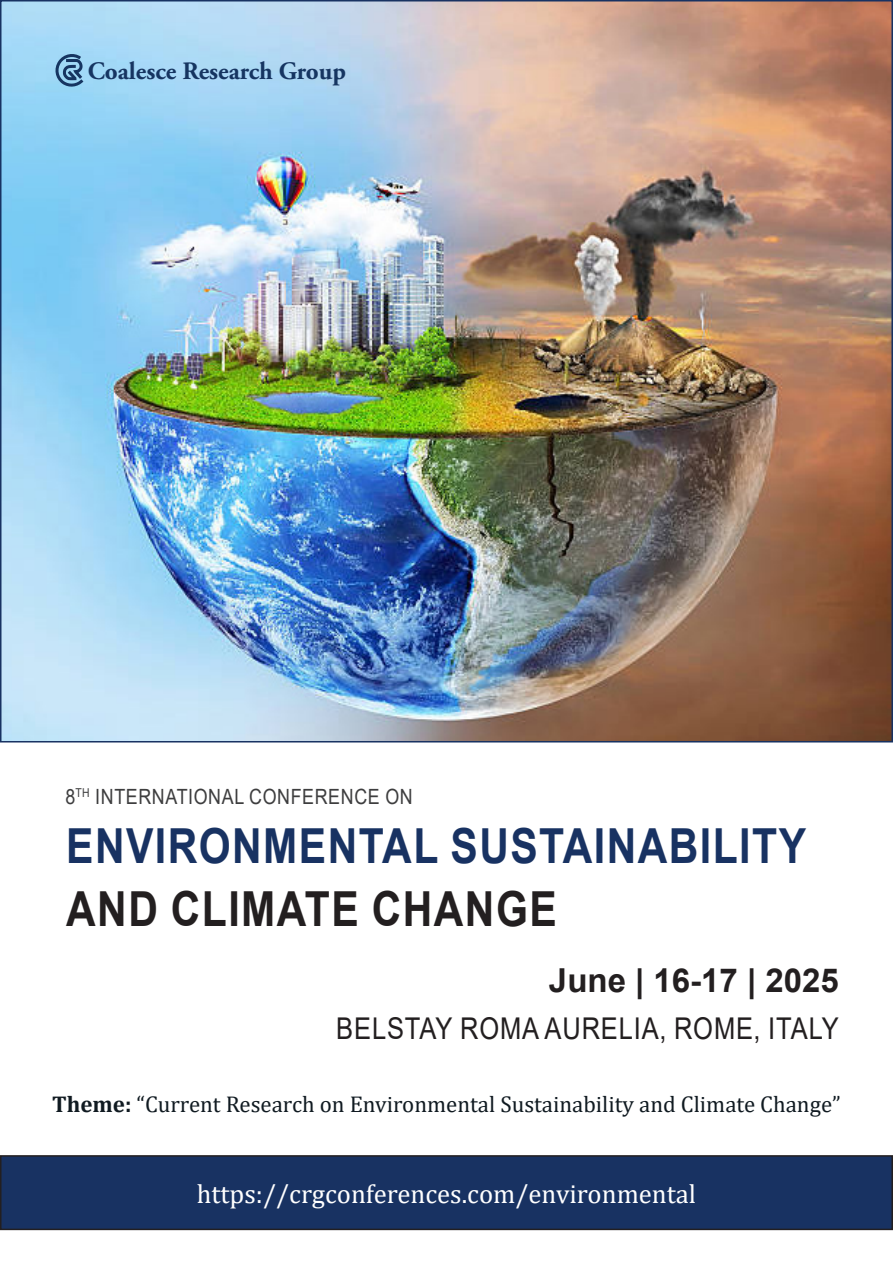
<style>
.page{position:relative;width:893px;height:1263px;background:#fff}
.page>*{position:absolute;margin:0;border:0;box-sizing:border-box;transform-origin:0 0}
.t1{font:700 48.3px/62.6px "Arial";letter-spacing:.035em;color:#183262;scale:.85 1}
.t2{font:700 33px "Arial";color:#231f20}
.t3{font:30px "Arial";letter-spacing:.035em;color:#231f20;scale:.85 1}
.t4{font:26.7px "Cambria";color:#fff}
.t5{font:700 25.05px "Adobe Garamond Pro";color:#163561}
.t6{font:22.95px "Cambria";color:#101a21}
.t7{font:21px "Arial";letter-spacing:.035em;color:#3e3e3f;scale:.85 1}
.s1{color:#231f20}
.s2{font-weight:700}
</style>
<div class="page">
<img style="left:3px;top:3px;width:887px;height:736px">
<div style="left:1px;top:1156px;width:891px;height:73px;background:#183262"></div>
<div style="left:0;top:1155px;width:893px;height:75px;border:2px solid #231f20"></div>
<svg style="left:52px;top:51px;width:35px;height:36px"></svg>
<p class="t5" style="left:88px;top:57px;width:260px">Coalesce Research Group</p>
<p class="t7" style="left:65px;top:782px;width:410px">8<sup>TH</sup> INTERNATIONAL CONFERENCE ON</p>
<p class="t1" style="left:66px;top:815px;width:872px">ENVIRONMENTAL SUSTAINABILITY<br><span class="s1">AND CLIMATE CHANGE</span></p>
<p class="t2" style="left:549px;top:957px;width:291px">June | 16-17 | 2025</p>
<p class="t3" style="left:336px;top:1008px;width:593px">BELSTAY ROMA AURELIA, ROME, ITALY</p>
<p class="t6" style="left:52px;top:1090px;width:790px"><span class="s2">Theme:</span> “Current Research on Environmental Sustainability and Climate Change”</p>
<p class="t4" style="left:197px;top:1178px;width:501px">https://crgconferences.com/environmental</p>
</div>
